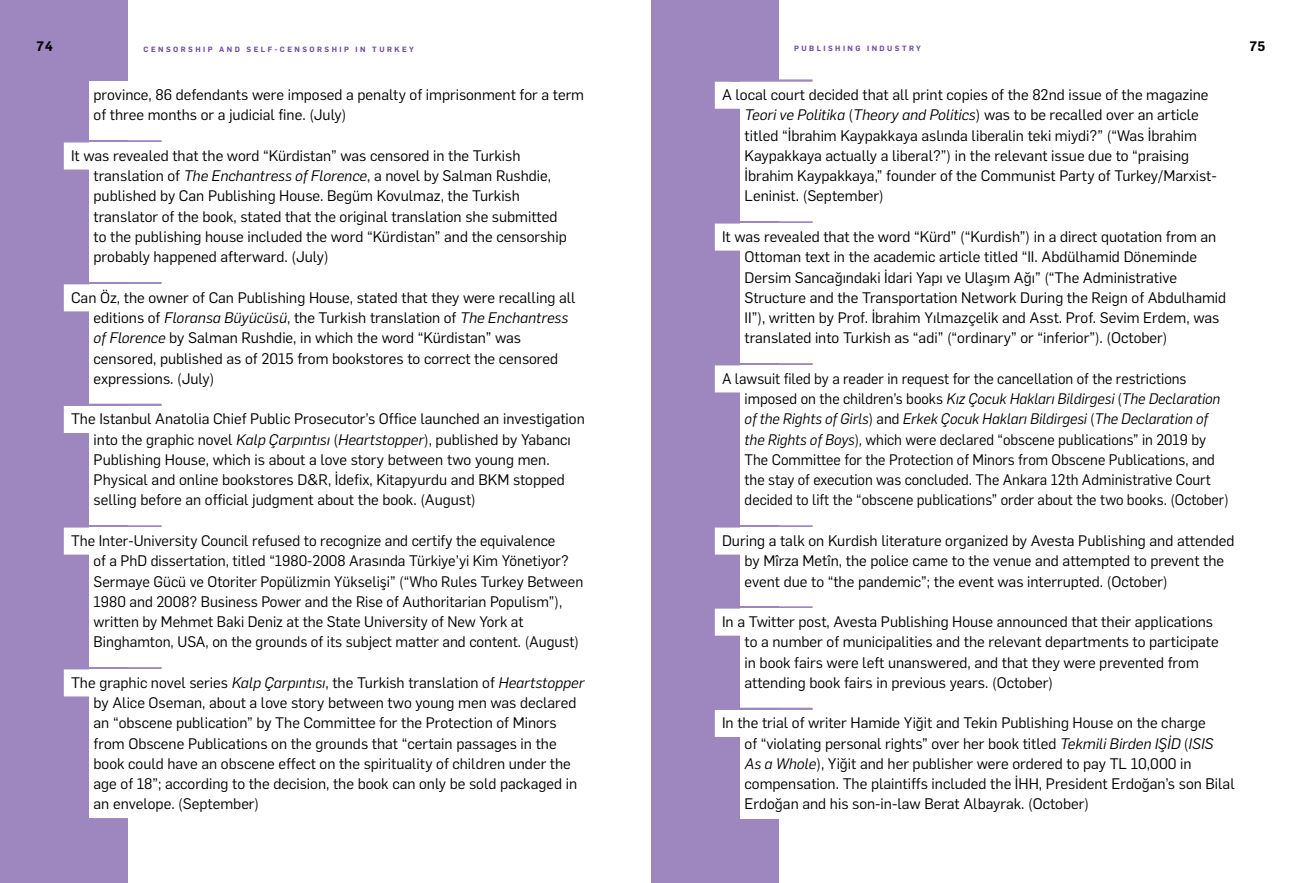
<style>
.page{position:relative;width:1302px;height:883px;background:#fff}
.page>*{position:absolute;margin:0;border:0;box-sizing:border-box;transform-origin:0 0}
.t1{font:15px/20.2px "Flama";color:#000}
.t2{font:15px/20.2px "Flama";color:#000;scale:.96 1}
.t3{font:600 13.5px "Flama";color:#000}
.t4{font:600 7.5px "Flama";letter-spacing:.325em;color:#724c9f}
.s1{font-style:italic}
</style>
<div class="page">
<div style="left:0;top:0;width:128px;height:882px;background:#9e86be"></div>
<div style="left:651px;top:0;width:127px;height:882px;background:#9e86be"></div>
<div style="left:89px;top:82px;width:498px;height:47px;background:#fff"></div>
<div style="left:89px;top:126px;width:498px;height:14px;background:#fff"></div>
<hr style="left:64px;top:140px;width:98px;height:2px;background:#9e86be">
<div style="left:89px;top:142px;width:498px;height:129px;background:#fff"></div>
<div style="left:64px;top:142px;width:460px;height:27px;background:#fff"></div>
<div style="left:89px;top:268px;width:498px;height:14px;background:#fff"></div>
<hr style="left:64px;top:282px;width:98px;height:2px;background:#9e86be">
<div style="left:89px;top:284px;width:498px;height:108px;background:#fff"></div>
<div style="left:64px;top:284px;width:515px;height:27px;background:#fff"></div>
<div style="left:89px;top:390px;width:498px;height:13px;background:#fff"></div>
<hr style="left:64px;top:403px;width:98px;height:3px;background:#9e86be">
<div style="left:89px;top:406px;width:498px;height:108px;background:#fff"></div>
<div style="left:64px;top:406px;width:523px;height:27px;background:#fff"></div>
<div style="left:89px;top:511px;width:498px;height:14px;background:#fff"></div>
<hr style="left:64px;top:525px;width:98px;height:2px;background:#9e86be">
<div style="left:89px;top:527px;width:498px;height:129px;background:#fff"></div>
<div style="left:64px;top:527px;width:495px;height:27px;background:#fff"></div>
<div style="left:89px;top:653px;width:498px;height:14px;background:#fff"></div>
<hr style="left:64px;top:667px;width:98px;height:2px;background:#9e86be">
<div style="left:89px;top:669px;width:498px;height:149px;background:#fff"></div>
<div style="left:64px;top:669px;width:523px;height:27px;background:#fff"></div>
<div style="left:740px;top:82px;width:497px;height:128px;background:#fff"></div>
<div style="left:714px;top:82px;width:497px;height:27px;background:#fff"></div>
<div style="left:740px;top:207px;width:497px;height:14px;background:#fff"></div>
<hr style="left:714px;top:221px;width:98px;height:2px;background:#9e86be">
<div style="left:740px;top:223px;width:497px;height:129px;background:#fff"></div>
<div style="left:714px;top:223px;width:505px;height:27px;background:#fff"></div>
<div style="left:740px;top:349px;width:497px;height:14px;background:#fff"></div>
<hr style="left:714px;top:363px;width:98px;height:2px;background:#9e86be">
<div style="left:740px;top:365px;width:497px;height:149px;background:#fff"></div>
<div style="left:714px;top:365px;width:475px;height:27px;background:#fff"></div>
<div style="left:740px;top:511px;width:497px;height:14px;background:#fff"></div>
<hr style="left:714px;top:525px;width:98px;height:2px;background:#9e86be">
<div style="left:740px;top:527px;width:497px;height:68px;background:#fff"></div>
<div style="left:714px;top:527px;width:523px;height:27px;background:#fff"></div>
<div style="left:740px;top:592px;width:497px;height:14px;background:#fff"></div>
<hr style="left:714px;top:606px;width:98px;height:2px;background:#9e86be">
<div style="left:740px;top:608px;width:497px;height:88px;background:#fff"></div>
<div style="left:714px;top:608px;width:502px;height:27px;background:#fff"></div>
<div style="left:740px;top:693px;width:497px;height:14px;background:#fff"></div>
<hr style="left:714px;top:707px;width:98px;height:2px;background:#9e86be">
<div style="left:740px;top:709px;width:497px;height:109px;background:#fff"></div>
<div style="left:714px;top:709px;width:495px;height:27px;background:#fff"></div>
<hr style="left:730px;top:79px;width:82px;height:3px;background:#9e86be">
<p class="t3" style="left:37px;top:37px;width:18px">74</p>
<p class="t4" style="left:144px;top:43px;width:272px">CENSORSHIP AND SELF-CENSORSHIP IN TURKEY</p>
<p class="t3" style="left:1249px;top:37px;width:17px">75</p>
<p class="t1" style="left:94px;top:84px;width:492px">province, 86 defendants were imposed a penalty of imprisonment for a term of three months or a judicial fine. (July)</p>
<p class="t1" style="left:94px;top:144px;width:474px;text-indent:-23px">It was revealed that the word “Kürdistan” was censored in the Turkish translation of <span class="s1">The Enchantress of Florence</span>, a novel by Salman Rushdie, published by Can Publishing House. Begüm Kovulmaz, the Turkish translator of the book, stated that the original translation she submitted to the publishing house included the word “Kürdistan” and the censorship probably happened afterward. (July)</p>
<p class="t1" style="left:94px;top:286px;width:483px;text-indent:-23px">Can Öz, the owner of Can Publishing House, stated that they were recalling all editions of <span class="s1">Floransa Büyücüsü</span>, the Turkish translation of <span class="s1">The Enchantress of Florence</span> by Salman Rushdie, in which the word “Kürdistan” was censored, published as of 2015 from bookstores to correct the censored expressions. (July)</p>
<p class="t1" style="left:94px;top:408px;width:492px;text-indent:-23px">The Istanbul Anatolia Chief Public Prosecutor’s Office launched an investigation into the graphic novel <span class="s1">Kalp Çarpıntısı</span> (<span class="s1">Heartstopper</span>), published by Yabancı Publishing House, which is about a love story between two young men.<br>Physical and online bookstores D&amp;R, İdefix, Kitapyurdu and BKM stopped selling before an official judgment about the book. (August)</p>
<p class="t1" style="left:94px;top:529px;width:491px;text-indent:-23px">The Inter-University Council refused to recognize and certify the equivalence<br>of a PhD dissertation, titled “1980-2008 Arasında Türkiye’yi Kim Yönetiyor?<br>Sermaye Gücü ve Otoriter Popülizmin Yükselişi” (“Who Rules Turkey Between 1980 and 2008? Business Power and the Rise of Authoritarian Populism”), written by Mehmet Baki Deniz at the State University of New York at Binghamton, USA, on the grounds of its subject matter and content. (August)</p>
<p class="t1" style="left:94px;top:671px;width:492px;text-indent:-23px">The graphic novel series <span class="s1">Kalp Çarpıntısı</span>, the Turkish translation of <span class="s1">Heartstopper </span>by Alice Oseman, about a love story between two young men was declared an “obscene publication” by The Committee for the Protection of Minors from Obscene Publications on the grounds that “certain passages in the book could have an obscene effect on the spirituality of children under the age of 18”; according to the decision, the book can only be sold packaged in an envelope. (September)</p>
<p class="t4" style="left:794px;top:43px;width:128px">PUBLISHING INDUSTRY</p>
<p class="t1" style="left:744px;top:84px;width:473px;text-indent:-23px">A local court decided that all print copies of the 82nd issue of the magazine <span class="s1">Teori ve Politika</span> (<span class="s1">Theory and Politics</span>) was to be recalled over an article titled “İbrahim Kaypakkaya aslında liberalin teki miydi?” (“Was İbrahim Kaypakkaya actually a liberal?”) in the relevant issue due to “praising İbrahim Kaypakkaya,” founder of the Communist Party of Turkey/Marxist-Leninist. (September)</p>
<p class="t1" style="left:744px;top:225px;width:483px;text-indent:-23px">It was revealed that the word “Kürd” (“Kurdish”) in a direct quotation from an Ottoman text in the academic article titled “II. Abdülhamid Döneminde Dersim Sancağındaki İdari Yapı ve Ulaşım Ağı” (“The Administrative Structure and the Transportation Network During the Reign of Abdulhamid II”), written by Prof. İbrahim Yılmazçelik and Asst. Prof. Sevim Erdem, was translated into Turkish as “adi” (“ordinary” or “inferior”). (October)</p>
<p class="t2" style="left:744px;top:367px;width:506px;text-indent:-23px">A lawsuit filed by a reader in request for the cancellation of the restrictions imposed on the children’s books <span class="s1">Kız Çocuk Hakları Bildirgesi</span> (<span class="s1">The Declaration of the Rights of Girls</span>) and <span class="s1">Erkek Çocuk Hakları Bildirgesi</span> (<span class="s1">The Declaration of the Rights of Boys</span>)<span class="s1">,</span> which were declared “obscene publications” in 2019 by The Committee for the Protection of Minors from Obscene Publications, and the stay of execution was concluded. The Ankara 12th Administrative Court decided to lift the “obscene publications” order about the two books. (October)</p>
<p class="t1" style="left:744px;top:529px;width:491px;text-indent:-23px">During a talk on Kurdish literature organized by Avesta Publishing and attended by Mîrza Metîn, the police came to the venue and attempted to prevent the event due to “the pandemic”; the event was interrupted. (October)</p>
<p class="t1" style="left:744px;top:610px;width:475px;text-indent:-23px">In a Twitter post, Avesta Publishing House announced that their applications to a number of municipalities and the relevant departments to participate in book fairs were left unanswered, and that they were prevented from attending book fairs in previous years. (October)</p>
<p class="t1" style="left:744px;top:711px;width:491px;text-indent:-23px">In the trial of writer Hamide Yiğit and Tekin Publishing House on the charge<br>of “violating personal rights” over her book titled <span class="s1">Tekmili Birden IŞİD</span> (<span class="s1">ISIS<br>As a Whole</span>), Yiğit and her publisher were ordered to pay TL 10,000 in compensation. The plaintiffs included the İHH, President Erdoğan’s son Bilal Erdoğan and his son-in-law Berat Albayrak. (October)</p>
</div>
